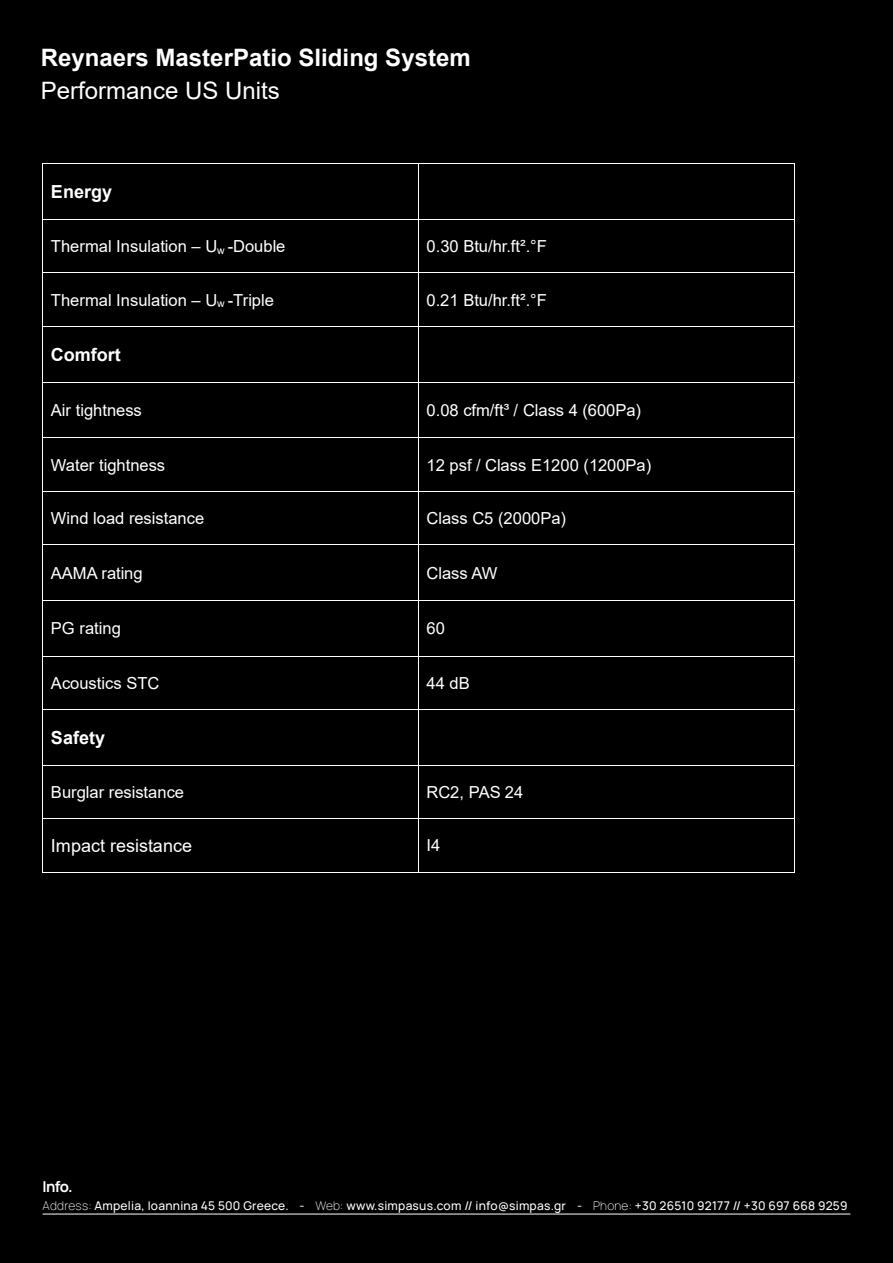
<style>
.page{position:relative;width:893px;height:1263px;background:#000001}
.page>*{position:absolute;margin:0;border:0;box-sizing:border-box;transform-origin:0 0}
.t1{font:700 24px "Arial";color:#fff}
.t2{font:24px "Arial";color:#fff}
.t3{font:700 18px "Arial";color:#fff}
.t4{font:18px "Arial";color:#fff}
.t5{font:16.5px "Arial";color:#fff}
.t6{font:700 15px "Manrope";color:#fff}
.t7{font:500 12px "Manrope";letter-spacing:.02em;color:#fff}
.s1{font-weight:200}
</style>
<div class="page">
<hr style="left:43px;top:1214px;width:807px;height:1px;background:#fff">
<hr style="left:43px;top:163px;width:375px;height:1px;background:#fff">
<hr style="left:419px;top:163px;width:375px;height:1px;background:#fff">
<hr style="left:43px;top:164px;width:1px;height:55px;background:#fff">
<hr style="left:418px;top:164px;width:1px;height:55px;background:#fff">
<hr style="left:794px;top:164px;width:1px;height:55px;background:#fff">
<hr style="left:43px;top:219px;width:375px;height:1px;background:#fff">
<hr style="left:419px;top:219px;width:375px;height:1px;background:#fff">
<hr style="left:43px;top:220px;width:1px;height:53px;background:#fff">
<hr style="left:418px;top:220px;width:1px;height:53px;background:#fff">
<hr style="left:794px;top:220px;width:1px;height:53px;background:#fff">
<hr style="left:43px;top:273px;width:375px;height:1px;background:#fff">
<hr style="left:419px;top:273px;width:375px;height:1px;background:#fff">
<hr style="left:43px;top:273px;width:1px;height:53px;background:#fff">
<hr style="left:418px;top:273px;width:1px;height:53px;background:#fff">
<hr style="left:794px;top:273px;width:1px;height:53px;background:#fff">
<hr style="left:43px;top:326px;width:375px;height:1px;background:#fff">
<hr style="left:419px;top:326px;width:375px;height:1px;background:#fff">
<hr style="left:43px;top:327px;width:1px;height:55px;background:#fff">
<hr style="left:418px;top:327px;width:1px;height:55px;background:#fff">
<hr style="left:794px;top:327px;width:1px;height:55px;background:#fff">
<hr style="left:43px;top:382px;width:375px;height:1px;background:#fff">
<hr style="left:419px;top:382px;width:375px;height:1px;background:#fff">
<hr style="left:43px;top:382px;width:1px;height:55px;background:#fff">
<hr style="left:418px;top:382px;width:1px;height:55px;background:#fff">
<hr style="left:794px;top:382px;width:1px;height:55px;background:#fff">
<hr style="left:43px;top:437px;width:375px;height:1px;background:#fff">
<hr style="left:419px;top:437px;width:375px;height:1px;background:#fff">
<hr style="left:43px;top:438px;width:1px;height:53px;background:#fff">
<hr style="left:418px;top:438px;width:1px;height:53px;background:#fff">
<hr style="left:794px;top:438px;width:1px;height:53px;background:#fff">
<hr style="left:43px;top:491px;width:375px;height:1px;background:#fff">
<hr style="left:419px;top:491px;width:375px;height:1px;background:#fff">
<hr style="left:43px;top:491px;width:1px;height:53px;background:#fff">
<hr style="left:418px;top:491px;width:1px;height:53px;background:#fff">
<hr style="left:794px;top:491px;width:1px;height:53px;background:#fff">
<hr style="left:43px;top:544px;width:375px;height:1px;background:#fff">
<hr style="left:419px;top:544px;width:375px;height:1px;background:#fff">
<hr style="left:43px;top:545px;width:1px;height:55px;background:#fff">
<hr style="left:418px;top:545px;width:1px;height:55px;background:#fff">
<hr style="left:794px;top:545px;width:1px;height:55px;background:#fff">
<hr style="left:43px;top:600px;width:375px;height:1px;background:#fff">
<hr style="left:419px;top:600px;width:375px;height:1px;background:#fff">
<hr style="left:43px;top:601px;width:1px;height:55px;background:#fff">
<hr style="left:418px;top:601px;width:1px;height:55px;background:#fff">
<hr style="left:794px;top:601px;width:1px;height:55px;background:#fff">
<hr style="left:43px;top:656px;width:375px;height:1px;background:#fff">
<hr style="left:419px;top:656px;width:375px;height:1px;background:#fff">
<hr style="left:43px;top:656px;width:1px;height:53px;background:#fff">
<hr style="left:418px;top:656px;width:1px;height:53px;background:#fff">
<hr style="left:794px;top:656px;width:1px;height:53px;background:#fff">
<hr style="left:43px;top:709px;width:375px;height:1px;background:#fff">
<hr style="left:419px;top:709px;width:375px;height:1px;background:#fff">
<hr style="left:43px;top:710px;width:1px;height:55px;background:#fff">
<hr style="left:418px;top:710px;width:1px;height:55px;background:#fff">
<hr style="left:794px;top:710px;width:1px;height:55px;background:#fff">
<hr style="left:43px;top:765px;width:375px;height:1px;background:#fff">
<hr style="left:419px;top:765px;width:375px;height:1px;background:#fff">
<hr style="left:43px;top:766px;width:1px;height:52px;background:#fff">
<hr style="left:418px;top:766px;width:1px;height:52px;background:#fff">
<hr style="left:794px;top:766px;width:1px;height:52px;background:#fff">
<hr style="left:43px;top:818px;width:375px;height:1px;background:#fff">
<hr style="left:419px;top:818px;width:375px;height:1px;background:#fff">
<hr style="left:43px;top:819px;width:1px;height:53px;background:#fff">
<hr style="left:43px;top:872px;width:375px;height:1px;background:#fff">
<hr style="left:418px;top:819px;width:1px;height:53px;background:#fff">
<hr style="left:419px;top:872px;width:375px;height:1px;background:#fff">
<hr style="left:794px;top:819px;width:1px;height:53px;background:#fff">
<h1 class="t1" style="left:41px;top:49px;width:432px">Reynaers MasterPatio Sliding System</h1>
<h1 class="t2" style="left:41px;top:82px;width:241px">Performance US Units</h1>
<p class="t3" style="left:51px;top:185px;width:63px">Energy</p>
<p class="t5" style="left:51px;top:240px;width:236px">Thermal Insulation – U<sub>w</sub> -Double</p>
<p class="t5" style="left:427px;top:240px;width:122px">0.30 Btu/hr.ft².°F</p>
<p class="t5" style="left:51px;top:294px;width:224px">Thermal Insulation – U<sub>w</sub> -Triple</p>
<p class="t5" style="left:427px;top:294px;width:122px">0.21 Btu/hr.ft².°F</p>
<p class="t3" style="left:51px;top:348px;width:71px">Comfort</p>
<p class="t5" style="left:51px;top:404px;width:92px">Air tightness</p>
<p class="t5" style="left:427px;top:404px;width:216px">0.08 cfm/ft³ / Class 4 (600Pa)</p>
<p class="t5" style="left:51px;top:459px;width:116px">Water tightness</p>
<p class="t5" style="left:427px;top:459px;width:226px">12 psf / Class E1200 (1200Pa)</p>
<p class="t5" style="left:51px;top:512px;width:155px">Wind load resistance</p>
<p class="t5" style="left:427px;top:512px;width:141px">Class C5 (2000Pa)</p>
<p class="t5" style="left:51px;top:566px;width:93px">AAMA rating</p>
<p class="t5" style="left:427px;top:566px;width:72px">Class AW</p>
<p class="t5" style="left:51px;top:622px;width:71px">PG rating</p>
<p class="t5" style="left:427px;top:622px;width:20px">60</p>
<p class="t5" style="left:51px;top:677px;width:110px">Acoustics STC</p>
<p class="t5" style="left:427px;top:677px;width:45px">44 dB</p>
<p class="t3" style="left:51px;top:731px;width:56px">Safety</p>
<p class="t5" style="left:51px;top:786px;width:135px">Burglar resistance</p>
<p class="t5" style="left:427px;top:786px;width:98px">RC2, PAS 24</p>
<p class="t4" style="left:51px;top:839px;width:143px">Impact resistance</p>
<p class="t5" style="left:427px;top:839px;width:15px">I4</p>
<p class="t6" style="left:43px;top:1176px;width:32px">Info.</p>
<p class="t7" style="left:43px;top:1197px;width:807px"><span class="s1">Address:</span> Ampelia, Ioannina 45 500 Greece. - <span class="s1">Web:</span> www.simpasus.com // info@simpas.gr - <span class="s1">Phone:</span> +30 26510 92177 // +30 697 668 9259</p>
</div>
